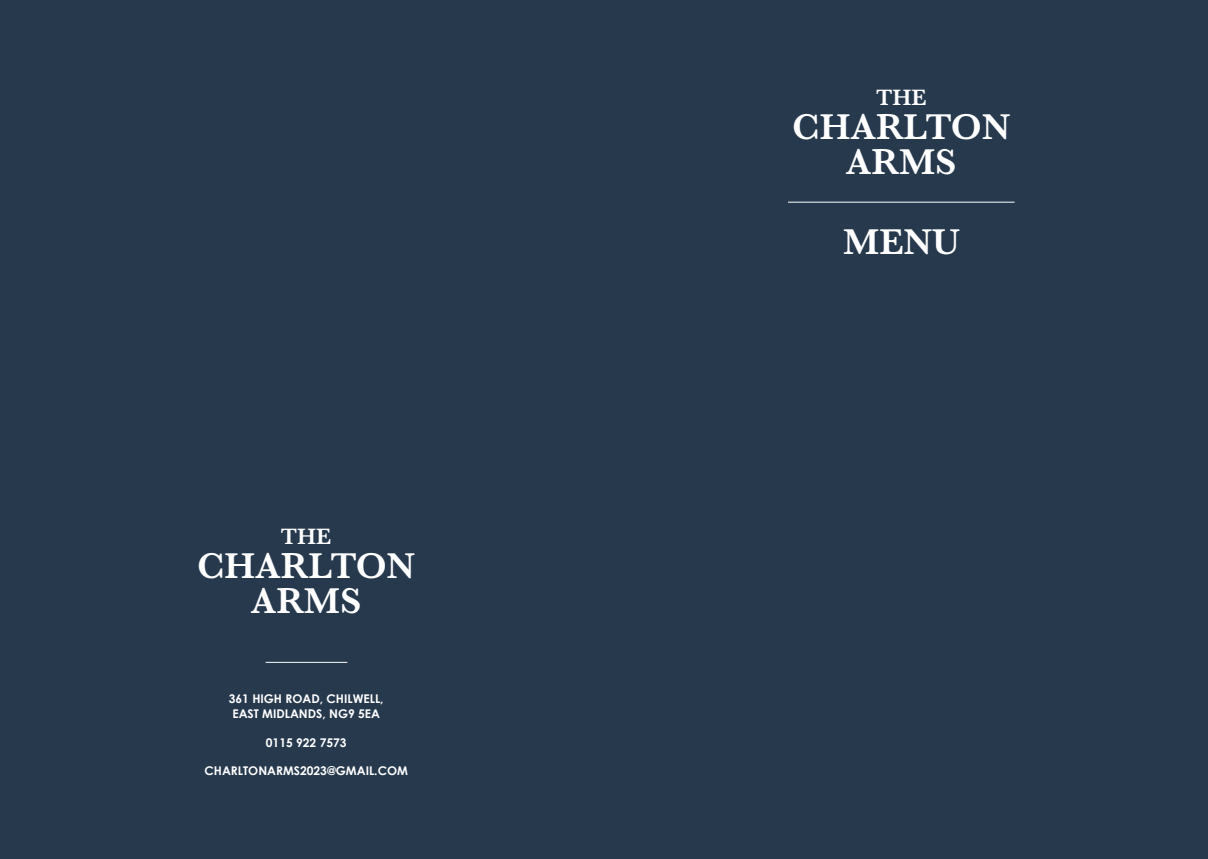
<style>
.page{position:relative;width:1208px;height:859px;background:#27394d}
.page>*{position:absolute;margin:0;border:0;box-sizing:border-box;transform-origin:0 0}
.t1{font:600 37.3px/34.7px "Baskerville";color:#fff;text-align:center}
.t2{font:600 23.1px "Baskerville";color:#fff}
.t3{font:700 12px/14.4px "Century Gothic";color:#fff;text-align:center}
</style>
<div class="page">
<hr style="left:266px;top:662px;width:81px;height:1px;background:#fff">
<hr style="left:788px;top:202px;width:226px;height:1px;background:#fff">
<h2 class="t2" style="left:281px;top:521px;width:52px">THE</h2>
<h1 class="t1" style="left:197px;top:549px;width:220px">CHARLTON<br>ARMS</h1>
<p class="t3" style="left:229px;top:692px;width:156px">361 HIGH ROAD, CHILWELL,<br>EAST MIDLANDS, NG9 5EA</p>
<p class="t3" style="left:266px;top:735px;width:82px">0115 922 7573</p>
<p class="t3" style="left:205px;top:764px;width:205px">CHARLTONARMS2023@GMAIL.COM</p>
<h2 class="t2" style="left:876px;top:81px;width:52px">THE</h2>
<h1 class="t1" style="left:792px;top:109px;width:220px">CHARLTON<br>ARMS</h1>
<h1 class="t1" style="left:843px;top:224px;width:118px">MENU</h1>
</div>
